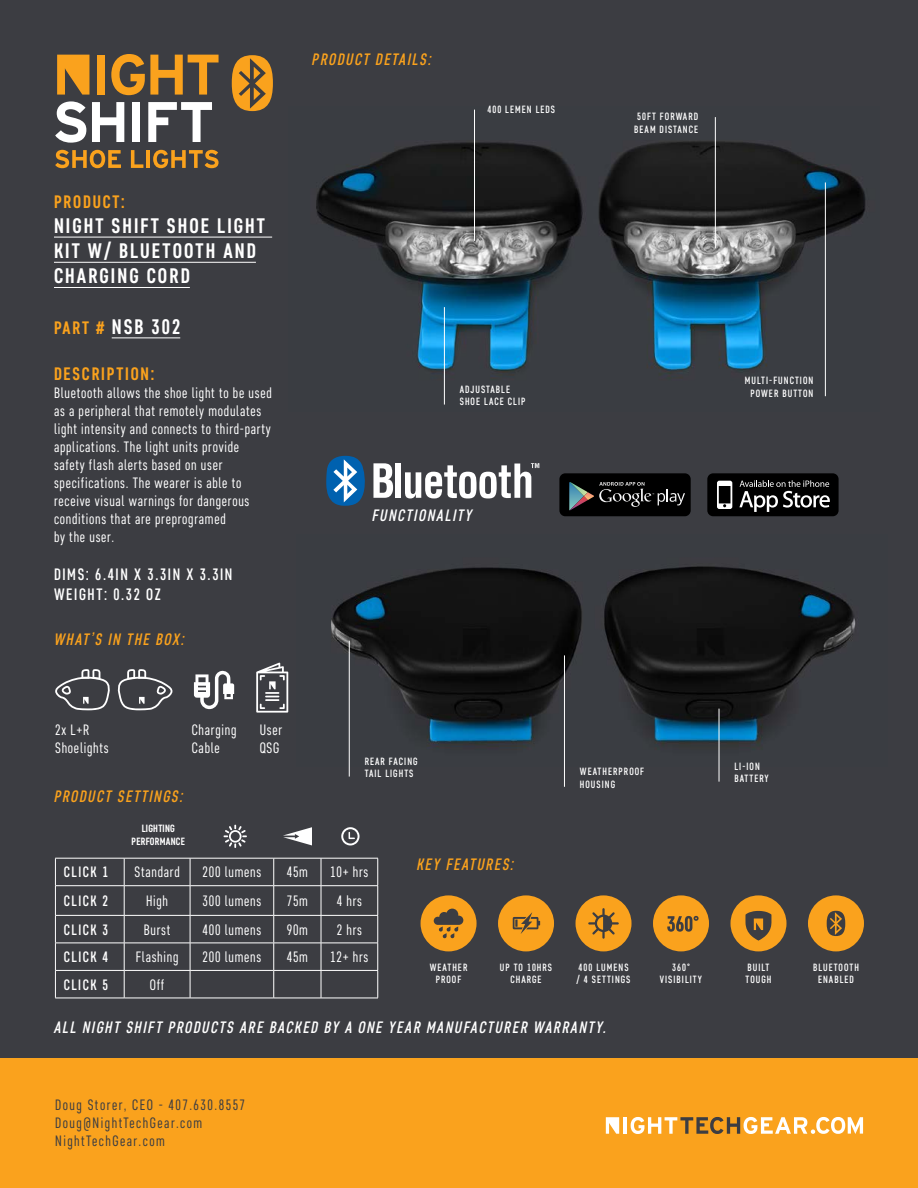
<style>
.page{position:relative;width:918px;height:1188px;background:#3c3d42}
.page>*{position:absolute;margin:0;border:0;box-sizing:border-box;transform-origin:0 0}
.t1{font:700 21px/25.2px "Core Sans D57 Cn";letter-spacing:.1em;color:#fff}
.t2{font:700 18px "Core Sans D57 Cn";letter-spacing:.1em;color:#faa21d}
.t3{font:italic 500 16.5px "Core Sans D47 Cn";letter-spacing:.1em;color:#fff}
.t4{font:italic 500 16.5px "Core Sans D47 Cn";letter-spacing:.1em;color:#faa21d}
.t5{font:500 16.5px/19.8px "Core Sans D47 Cn";letter-spacing:.1em;color:#fff}
.t6{font:15px/18px "Core Sans D37 Cn";letter-spacing:.05em;color:#fff}
.t7{font:15px/18px "Core Sans D37 Cn";letter-spacing:.1em;color:#3c3d42}
.t8{font:500 15px "Core Sans D47 Cn";letter-spacing:.1em;color:#fff}
.t9{font:500 10.5px/12.6px "Core Sans D47 Cn";letter-spacing:.1em;color:#fff}
.t10{font:700 10.5px/12.6px "Core Sans D57 Cn";letter-spacing:.025em;color:#fff;text-align:center}
.s1{font-size:18px;color:#faa21d}
</style>
<div class="page">
<img style="left:316px;top:109px;width:550px;height:295px">
<img style="left:331px;top:566px;width:525px;height:200px">
<hr style="left:54px;top:237px;width:218px;height:1px;background:#fff">
<hr style="left:54px;top:262px;width:202px;height:1px;background:#fff">
<hr style="left:54px;top:287px;width:136px;height:1px;background:#fff">
<hr style="left:112px;top:338px;width:68px;height:1px;background:#fff">
<svg style="left:194px;top:670px;width:40px;height:40px"></svg>
<svg style="left:256px;top:662px;width:32px;height:51px"></svg>
<svg style="left:55px;top:669px;width:55px;height:41px"></svg>
<svg style="left:117px;top:669px;width:56px;height:41px"></svg>
<svg style="left:153px;top:150px;width:66px;height:18px"></svg>
<svg style="left:55px;top:150px;width:66px;height:18px"></svg>
<svg style="left:131px;top:150px;width:12px;height:18px"></svg>
<hr style="left:146px;top:150px;width:4px;height:18px;background:#faa21d">
<svg style="left:57px;top:55px;width:32px;height:40px"></svg>
<div style="left:97px;top:55px;width:8px;height:40px;background:#faa21d"></div>
<svg style="left:111px;top:54px;width:108px;height:41px"></svg>
<svg style="left:55px;top:101px;width:31px;height:42px"></svg>
<svg style="left:92px;top:102px;width:32px;height:40px"></svg>
<div style="left:132px;top:102px;width:8px;height:40px;background:#fff"></div>
<svg style="left:148px;top:102px;width:64px;height:40px"></svg>
<hr style="left:474px;top:110px;width:1px;height:131px;background:#fff">
<hr style="left:715px;top:117px;width:1px;height:131px;background:#fff">
<hr style="left:444px;top:307px;width:1px;height:98px;background:#fff">
<hr style="left:564px;top:655px;width:1px;height:132px;background:#fff">
<hr style="left:825px;top:182px;width:1px;height:214px;background:#fff">
<hr style="left:349px;top:641px;width:1px;height:136px;background:#fff">
<hr style="left:719px;top:709px;width:1px;height:73px;background:#fff">
<div style="left:0;top:1058px;width:918px;height:130px;background:#faa21d"></div>
<svg style="left:421px;top:895px;width:56px;height:56px"></svg>
<svg style="left:498px;top:895px;width:56px;height:56px"></svg>
<svg style="left:576px;top:895px;width:56px;height:56px"></svg>
<svg style="left:653px;top:895px;width:56px;height:56px"></svg>
<svg style="left:730px;top:895px;width:57px;height:56px"></svg>
<hr style="left:55px;top:858px;width:69px;height:1px;background:#fff">
<hr style="left:124px;top:858px;width:66px;height:1px;background:#fff">
<hr style="left:190px;top:858px;width:84px;height:1px;background:#fff">
<hr style="left:274px;top:858px;width:47px;height:1px;background:#fff">
<hr style="left:321px;top:858px;width:57px;height:1px;background:#fff">
<hr style="left:55px;top:885px;width:69px;height:1px;background:#fff">
<hr style="left:124px;top:885px;width:66px;height:1px;background:#fff">
<hr style="left:190px;top:885px;width:84px;height:1px;background:#fff">
<hr style="left:274px;top:885px;width:47px;height:1px;background:#fff">
<hr style="left:321px;top:885px;width:57px;height:1px;background:#fff">
<hr style="left:55px;top:915px;width:69px;height:1px;background:#fff">
<hr style="left:124px;top:915px;width:66px;height:1px;background:#fff">
<hr style="left:190px;top:915px;width:84px;height:1px;background:#fff">
<hr style="left:274px;top:915px;width:47px;height:1px;background:#fff">
<hr style="left:321px;top:915px;width:57px;height:1px;background:#fff">
<hr style="left:55px;top:943px;width:69px;height:1px;background:#fff">
<hr style="left:124px;top:943px;width:66px;height:1px;background:#fff">
<hr style="left:190px;top:943px;width:84px;height:1px;background:#fff">
<hr style="left:274px;top:943px;width:47px;height:1px;background:#fff">
<hr style="left:321px;top:943px;width:57px;height:1px;background:#fff">
<hr style="left:55px;top:970px;width:69px;height:1px;background:#fff">
<svg style="left:55px;top:858px;width:1px;height:140px"></svg>
<hr style="left:124px;top:970px;width:66px;height:1px;background:#fff">
<svg style="left:124px;top:858px;width:1px;height:140px"></svg>
<hr style="left:190px;top:970px;width:84px;height:1px;background:#fff">
<svg style="left:190px;top:858px;width:1px;height:140px"></svg>
<hr style="left:274px;top:970px;width:47px;height:1px;background:#fff">
<svg style="left:273px;top:858px;width:1px;height:140px"></svg>
<hr style="left:321px;top:970px;width:57px;height:1px;background:#fff">
<svg style="left:321px;top:858px;width:1px;height:140px"></svg>
<svg style="left:378px;top:858px;width:1px;height:140px"></svg>
<hr style="left:55px;top:998px;width:69px;height:1px;background:#fff">
<hr style="left:124px;top:998px;width:66px;height:1px;background:#fff">
<hr style="left:190px;top:998px;width:84px;height:1px;background:#fff">
<hr style="left:274px;top:998px;width:47px;height:1px;background:#fff">
<hr style="left:321px;top:998px;width:57px;height:1px;background:#fff">
<svg style="left:224px;top:825px;width:23px;height:23px"></svg>
<svg style="left:283px;top:827px;width:29px;height:18px"></svg>
<svg style="left:341px;top:827px;width:19px;height:18px"></svg>
<svg style="left:232px;top:55px;width:41px;height:56px"></svg>
<svg style="left:808px;top:895px;width:56px;height:56px"></svg>
<hr style="left:624px;top:1117px;width:3px;height:17px;background:#fff">
<svg style="left:631px;top:1117px;width:232px;height:17px"></svg>
<svg style="left:606px;top:1117px;width:13px;height:17px"></svg>
<svg style="left:373px;top:463px;width:20px;height:35px"></svg>
<div style="left:395px;top:463px;width:6px;height:35px;background:#fff"></div>
<svg style="left:405px;top:463px;width:134px;height:36px"></svg>
<svg style="left:326px;top:456px;width:39px;height:50px;background:#3b79ac"></svg>
<div style="left:559px;top:473px;width:132px;height:43px;background:#000;border-radius:6px"></div>
<svg style="left:569px;top:482px;width:116px;height:28px"></svg>
<div style="left:707px;top:473px;width:132px;height:43px;background:#000;border-radius:6px"></div>
<svg style="left:717px;top:481px;width:15px;height:28px"></svg>
<svg style="left:739px;top:480px;width:91px;height:32px"></svg>
<p class="t2" style="left:54px;top:190px;width:72px">PRODUCT:</p>
<h1 class="t1" style="left:54px;top:213px;width:212px">NIGHT SHIFT SHOE LIGHT<br>KIT W/ BLUETOOTH AND<br>CHARGING CORD</h1>
<h1 class="t1" style="left:54px;top:313px;width:128px"><span class="s1">PART #</span> NSB 302</h1>
<p class="t2" style="left:54px;top:363px;width:102px">DESCRIPTION:</p>
<p class="t6" style="left:54px;top:384px;width:219px">Bluetooth allows the shoe light to be used as a peripheral that remotely modulates light intensity and connects to third-party applications. The light units provide safety flash alerts based on user specifications. The wearer is able to receive visual warnings for dangerous conditions that are preprogramed<br>by the user.</p>
<p class="t5" style="left:54px;top:564px;width:180px">DIMS: 6.4IN X 3.3IN X 3.3IN<br>WEIGHT: 0.32 OZ</p>
<p class="t4" style="left:54px;top:629px;width:132px">WHAT’S IN THE BOX:</p>
<p class="t4" style="left:312px;top:49px;width:121px">PRODUCT DETAILS:</p>
<p class="t9" style="left:487px;top:103px;width:69px">400 LEMEN LEDS</p>
<p class="t9" style="left:460px;top:383px;width:67px">ADJUSTABLE<br>SHOE LACE CLIP</p>
<p class="t3" style="left:372px;top:505px;width:101px">FUNCTIONALITY</p>
<p class="t9" style="left:634px;top:110px;width:65px">50FT FORWARD<br>BEAM DISTANCE</p>
<p class="t9" style="left:745px;top:374px;width:70px;text-align:center">MULTI-FUNCTION<br>POWER BUTTON</p>
<p class="t6" style="left:55px;top:721px;width:55px">2x L+R<br>Shoelights</p>
<p class="t6" style="left:192px;top:721px;width:46px">Charging<br>Cable</p>
<p class="t6" style="left:260px;top:721px;width:24px">User<br>QSG</p>
<p class="t4" style="left:54px;top:786px;width:130px">PRODUCT SETTINGS:</p>
<p class="t10" style="left:132px;top:822px;width:55px">LIGHTING<br>PERFORMANCE</p>
<p class="t9" style="left:365px;top:755px;width:54px">REAR FACING<br>TAIL LIGHTS</p>
<p class="t9" style="left:734px;top:760px;width:36px">LI-ION<br>BATTERY</p>
<p class="t9" style="left:580px;top:765px;width:66px">WEATHERPROOF<br>HOUSING</p>
<p class="t8" style="left:64px;top:863px;width:46px">CLICK 1</p>
<p class="t6" style="left:135px;top:863px;width:47px">Standard</p>
<p class="t6" style="left:203px;top:863px;width:60px">200 lumens</p>
<p class="t6" style="left:287px;top:863px;width:23px">45m</p>
<p class="t6" style="left:330px;top:863px;width:40px">10+ hrs</p>
<p class="t8" style="left:64px;top:892px;width:46px">CLICK 2</p>
<p class="t6" style="left:146px;top:892px;width:24px">High</p>
<p class="t6" style="left:203px;top:892px;width:60px">300 lumens</p>
<p class="t6" style="left:287px;top:892px;width:23px">75m</p>
<p class="t6" style="left:337px;top:892px;width:27px">4 hrs</p>
<p class="t8" style="left:64px;top:920px;width:46px">CLICK 3</p>
<p class="t6" style="left:144px;top:920px;width:28px">Burst</p>
<p class="t6" style="left:203px;top:920px;width:60px">400 lumens</p>
<p class="t6" style="left:287px;top:920px;width:23px">90m</p>
<p class="t6" style="left:337px;top:920px;width:27px">2 hrs</p>
<p class="t8" style="left:64px;top:948px;width:46px">CLICK 4</p>
<p class="t6" style="left:136px;top:948px;width:44px">Flashing</p>
<p class="t6" style="left:203px;top:948px;width:60px">200 lumens</p>
<p class="t6" style="left:287px;top:948px;width:23px">45m</p>
<p class="t6" style="left:330px;top:948px;width:40px">12+ hrs</p>
<p class="t8" style="left:64px;top:975px;width:46px">CLICK 5</p>
<p class="t6" style="left:150px;top:975px;width:16px">Off</p>
<p class="t4" style="left:417px;top:854px;width:98px">KEY FEATURES:</p>
<p class="t9" style="left:430px;top:961px;width:39px;text-align:center">WEATHER<br>PROOF</p>
<p class="t9" style="left:500px;top:961px;width:54px;text-align:center">UP TO 10HRS<br>CHARGE</p>
<p class="t9" style="left:577px;top:961px;width:55px">400 LUMENS / 4 SETTINGS</p>
<p class="t9" style="left:660px;top:961px;width:44px;text-align:center">360°<br>VISIBILITY</p>
<p class="t9" style="left:746px;top:961px;width:27px">BUILT<br>TOUGH</p>
<p class="t9" style="left:813px;top:961px;width:47px;text-align:center">BLUETOOTH<br>ENABLED</p>
<p class="t3" style="left:54px;top:1018px;width:554px">ALL NIGHT SHIFT PRODUCTS ARE BACKED BY A ONE YEAR MANUFACTURER WARRANTY.</p>
<p class="t7" style="left:55px;top:1095px;width:191px">Doug Storer, CEO - 407.630.8557<br>Doug@NightTechGear.com<br>NightTechGear.com</p>
</div>
